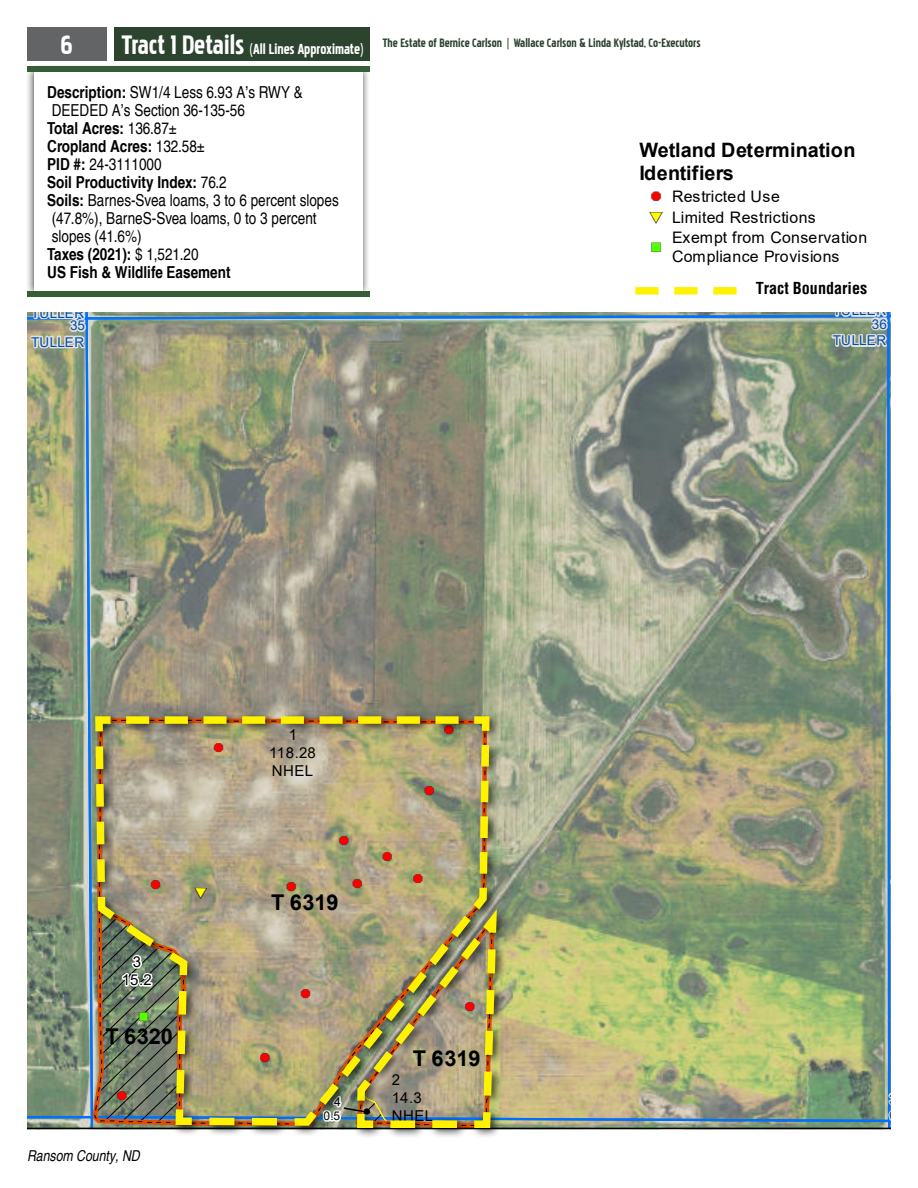
<style>
.page{position:relative;width:918px;height:1188px;background:#fff}
.page>*{position:absolute;margin:0;border:0;box-sizing:border-box;transform-origin:0 0}
.t1{font:33px "Pakenham";color:#fff}
.t2{font:700 21.75px "Arial";letter-spacing:-.005em;color:#000}
.t3{font:700 19.8px/23px "Arial";color:#000}
.t4{font:19.8px "ESRI Default Marker";color:#ff0}
.t5{font:condensed 16.5px/18px "Helvetica LT Pro";color:#000}
.t6{font:700 condensed 16.2px "Helvetica";color:#000}
.t7{font:15.9px/19px "Arial";letter-spacing:.02em;color:#000}
.t8{font:15px "Pakenham";color:#2c442e}
.t9{font:15px/18px "Arial";letter-spacing:.03em;color:#000;text-align:center}
.t10{font:italic condensed 15px "Helvetica LT Pro";color:#000}
.t11{font:13.5px/16.5px "Arial";color:#004da8;text-align:right}
.t12{font:13.5px "ESRI Default Marker";color:#5f0}
.t13{font:12px/14.2px "Arial";color:#000;text-align:right}
.t14{font:700 10.5px "Arial";letter-spacing:.02em;color:#000}
.s1{font-size:33px;color:#fff}
.s2{font-size:18px;color:#fff}
.s3{font-weight:700}
.s4{font-family:"ESRI Default Marker";font-size:13.5px;color:#f00}
.s5{font-family:"ESRI Default Marker";font-size:13.5px}
.s6{color:#000}
</style>
<div class="page">
<div style="left:27px;top:27px;width:79px;height:33px;background:#636466"></div>
<div style="left:114px;top:27px;width:256px;height:33px;background:#2c442e"></div>
<div style="left:26px;top:64px;width:345px;height:236px;background:#000;opacity:.75"></div>
<div style="left:34px;top:72px;width:329px;height:219px;background:#fff"></div>
<div style="left:27px;top:66px;width:342px;height:6px;background:#355e37"></div>
<div style="left:27px;top:291px;width:342px;height:6px;background:#355e37"></div>
<div style="left:352px;top:906px;width:156px;height:233px;background:#000;opacity:.75"></div>
<svg style="left:635px;top:287px;width:102px;height:8px"></svg>
<img style="left:27px;top:312px;width:864px;height:820px">
<h1 class="t1" style="left:61px;top:30px;width:14px">6</h1>
<p class="t8" style="left:121px;top:36px;width:581px"><span class="s1">Tract 1 Details</span> <span class="s2">(All Lines Approximate)</span> The Estate of Bernice Carlson | Wallace Carlson &amp; Linda Kylstad, Co-Executors</p>
<p class="t5" style="left:47px;top:83px;width:293px"><span class="s3">Description:</span> SW1/4 Less 6.93 A’s RWY &amp;<br>DEEDED A’s Section 36-135-56<br><span class="s3">Total Acres:</span> 136.87±<br><span class="s3">Cropland Acres:</span> 132.58±<br><span class="s3">PID #:</span> 24-3111000<br><span class="s3">Soil Productivity Index:</span> 76.2<br><span class="s3">Soils:</span> Barnes-Svea loams, 3 to 6 percent slopes (47.8%), BarneS-Svea loams, 0 to 3 percent slopes (41.6%)<br><span class="s3">Taxes (2021):</span> $ 1,521.20<br><span class="s3">US Fish &amp; Wildlife Easement</span></p>
<p class="t7" style="left:182px;top:105px;width:10px">1</p>
<p class="t7" style="left:164px;top:143px;width:45px">NHEL</p>
<p class="t3" style="left:639px;top:139px;width:218px">Wetland Determination<br>Identifiers</p>
<p class="t7" style="left:651px;top:187px;width:130px"><span class="s4">&amp;</span><span class="s5">-</span> Restricted Use</p>
<p class="t4" style="left:663px;top:230px;width:15px;rotate:-180deg">#<span class="s6">*</span></p>
<p class="t7" style="left:672px;top:208px;width:145px">Limited Restrictions</p>
<p class="t12" style="left:651px;top:240px;width:11px">"<span class="s6">)</span></p>
<p class="t7" style="left:672px;top:227px;width:197px">Exempt from Conservation<br>Compliance Provisions</p>
<p class="t6" style="left:756px;top:277px;width:113px">Tract Boundaries</p>
<p class="t14" style="left:90px;top:263px;width:71px">United States</p>
<p class="t11" style="left:31px;top:305px;width:55px">TULLER</p>
<p class="t11" style="left:31px;top:317px;width:56px">35<br>TULLER</p>
<p class="t9" style="left:122px;top:953px;width:32px">3<br>15.2</p>
<h2 class="t2" style="left:105px;top:1021px;width:69px">T 6320</h2>
<p class="t10" style="left:27px;top:1147px;width:114px">Ransom County, ND</p>
<p class="t9" style="left:269px;top:726px;width:48px">1<br>118.28<br>NHEL</p>
<h2 class="t2" style="left:271px;top:887px;width:69px">T 6319</h2>
<p class="t13" style="left:324px;top:1094px;width:19px">4<br>0.5</p>
<h2 class="t2" style="left:413px;top:1043px;width:69px">T 6319</h2>
<p class="t9" style="left:392px;top:1071px;width:43px;text-align:left">2<br>14.3<br>NHEL</p>
<p class="t11" style="left:833px;top:302px;width:55px">TULLER</p>
<p class="t11" style="left:833px;top:316px;width:56px">36<br>TULLER</p>
<p class="t11" style="left:889px;top:1091px;width:17px">31</p>
</div>
